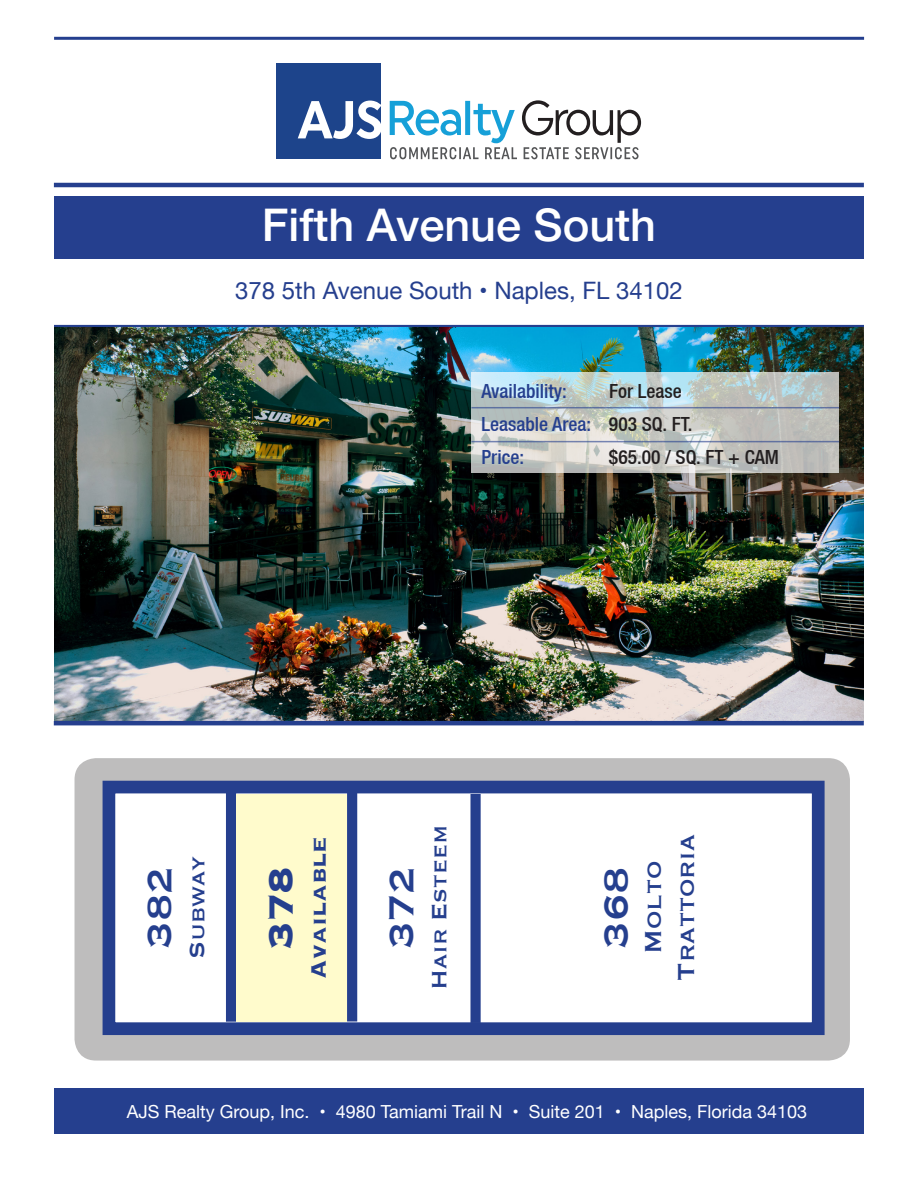
<style>
.page{position:relative;width:918px;height:1188px;background:#fff}
.page>*{position:absolute;margin:0;border:0;box-sizing:border-box;transform-origin:0 0}
.t1{font:500 45px "Helvetica Neue LT";color:#fff}
.t2{font:45px "Copperplate";color:#253f8e}
.t3{font:700 45px "Copperplate";color:#253f8e}
.t4{font:30px "Copperplate";color:#253f8e}
.t5{font:27px "Copperplate";color:#253f8e}
.t6{font:700 27px "Copperplate";color:#253f8e}
.t7{font:24px "Helvetica Neue";color:#253f8e}
.t8{font:500 condensed 19.5px "Helvetica Neue LT";color:#253f8e}
.t9{font:500 condensed 19.5px "Helvetica Neue LT";color:#231f20}
.t10{font:18px "Helvetica Neue";color:#fff}
.s1{color:#231f20}
</style>
<div class="page">
<div style="left:76px;top:759px;width:773px;height:300px;background:#bebdbd;border-radius:20px"></div>
<div style="left:75px;top:758px;width:775px;height:303px;border:3px solid #bebdbd;border-radius:20px"></div>
<svg style="left:390px;top:100px;width:251px;height:59px"></svg>
<div style="left:276px;top:64px;width:105px;height:95px;background:#1d448b"></div>
<svg style="left:298px;top:101px;width:83px;height:38px"></svg>
<div style="left:54px;top:196px;width:810px;height:63px;background:#253f8e"></div>
<hr style="left:54px;top:325px;width:810px;height:3px;background:#253f8e">
<img style="left:54px;top:327px;width:810px;height:394px">
<svg style="left:471px;top:373px;width:368px;height:100px;background:#c4ccc9"></svg>
<hr style="left:471px;top:407px;width:368px;height:1px;background:#253f8e">
<hr style="left:471px;top:441px;width:368px;height:1px;background:#253f8e">
<hr style="left:54px;top:721px;width:810px;height:4px;background:#253f8e">
<div style="left:54px;top:1089px;width:810px;height:45px;background:#253f8e"></div>
<hr style="left:54px;top:37px;width:810px;height:3px;background:#253f8e">
<hr style="left:54px;top:183px;width:810px;height:4px;background:#253f8e">
<div style="left:103px;top:781px;width:722px;height:254px;background:#fff;border:13px solid #253f8e"></div>
<div style="left:226px;top:793px;width:10px;height:229px;background:#253f8e"></div>
<div style="left:470px;top:794px;width:11px;height:229px;background:#253f8e"></div>
<div style="left:347px;top:793px;width:10px;height:229px;background:#253f8e"></div>
<div style="left:236px;top:794px;width:111px;height:228px;background:#fffbcc"></div>
<p class="t1" style="left:262px;top:198px;width:396px">Fifth Avenue South</p>
<p class="t7" style="left:235px;top:273px;width:449px">378 5th Avenue South • Naples, FL 34102</p>
<p class="t8" style="left:482px;top:379px;width:87px">Availability:</p>
<p class="t9" style="left:609px;top:379px;width:74px">For Lease</p>
<p class="t8" style="left:481px;top:412px;width:213px">Leasable Area: <span class="s1">903 SQ. FT.</span></p>
<p class="t8" style="left:481px;top:445px;width:44px">Price:</p>
<p class="t9" style="left:609px;top:445px;width:172px">$65.00 / SQ. FT + CAM</p>
<p class="t2" style="left:130px;top:949px;width:84px;rotate:-90deg">382</p>
<p class="t5" style="left:180px;top:959px;width:105px;rotate:-90deg">Subway</p>
<p class="t3" style="left:251px;top:949px;width:84px;rotate:-90deg">378</p>
<p class="t6" style="left:301px;top:979px;width:144px;rotate:-90deg">Available</p>
<p class="t2" style="left:372px;top:949px;width:84px;rotate:-90deg">372</p>
<p class="t5" style="left:421px;top:990px;width:167px;rotate:-90deg">Hair Esteem</p>
<p class="t2" style="left:587px;top:949px;width:84px;rotate:-90deg">368</p>
<p class="t4" style="left:634px;top:954px;width:95px;rotate:-90deg">Molto</p>
<p class="t4" style="left:667px;top:981px;width:148px;rotate:-90deg">Trattoria</p>
<p class="t10" style="left:127px;top:1098px;width:682px">AJS Realty Group, Inc. • 4980 Tamiami Trail N • Suite 201 • Naples, Florida 34103</p>
</div>
